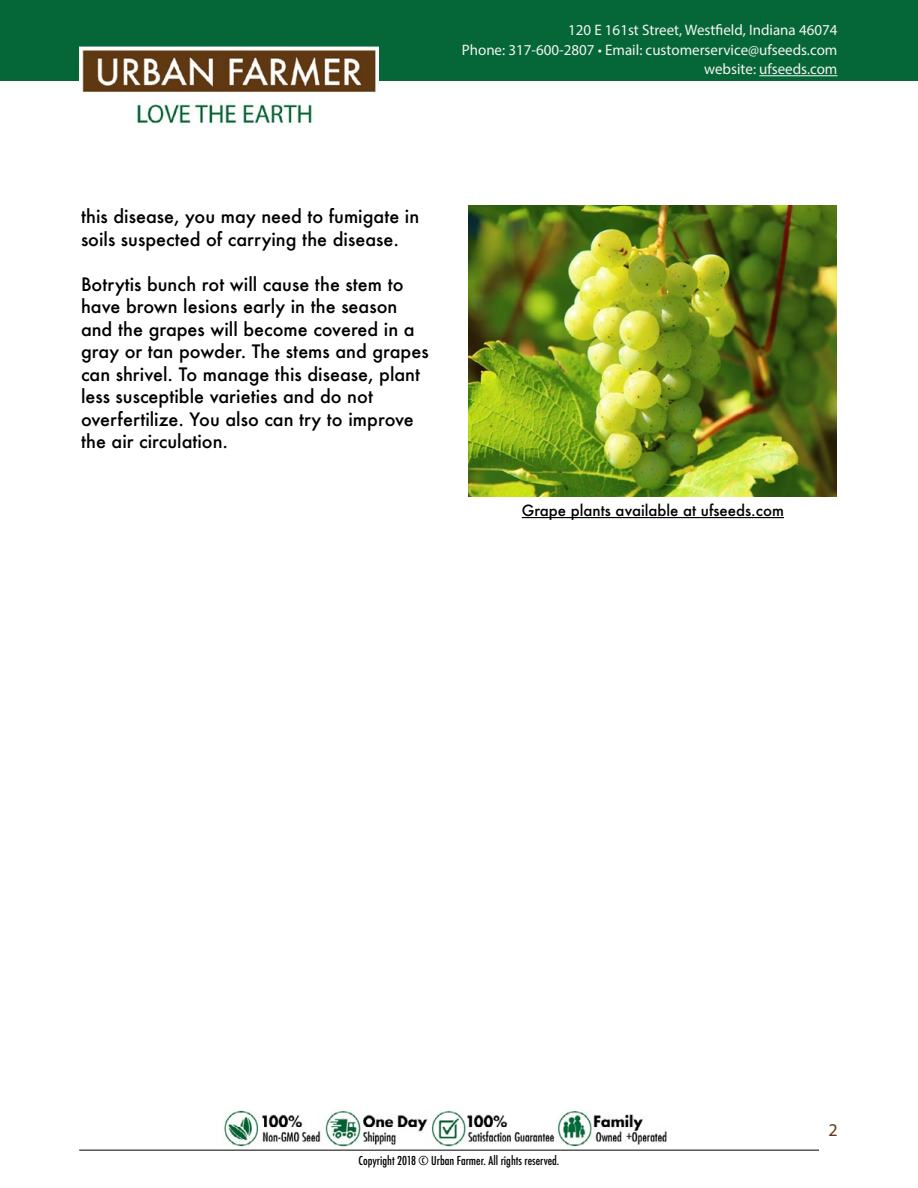
<style>
.page{position:relative;width:918px;height:1188px;background:#fff}
.page>*{position:absolute;margin:0;border:0;box-sizing:border-box;transform-origin:0 0}
.t1{font:500 18px/22.5px "Futura";color:#000}
.t2{font:18px "Myriad Pro";color:#603812}
.t3{font:15.15px/19.5px "Myriad Pro";color:#f5f3f1;text-align:right}
.t4{font:500 15px "Futura";color:#000}
.t5{font:500 condensed 12px "Futura";color:#000}
</style>
<div class="page">
<hr style="left:79px;top:1150px;width:740px;height:1px;background:#000">
<div style="left:0;top:0;width:918px;height:81px;background:#056738"></div>
<img style="left:468px;top:205px;width:369px;height:291px">
<hr style="left:522px;top:517px;width:262px;height:1px;background:#000">
<hr style="left:759px;top:75px;width:78px;height:1px;background:#f5f3f1">
<img style="left:223px;top:1110px;width:444px;height:37px">
<img style="left:79px;top:47px;width:299px;height:77px">
<p class="t3" style="left:462px;top:20px;width:377px">120 E 161st Street, Westfield, Indiana 46074<br>Phone: 317-600-2807 • Email: customerservice@ufseeds.com website: ufseeds.com</p>
<p class="t1" style="left:81px;top:205px;width:340px">this disease, you may need to fumigate in soils suspected of carrying the disease.</p>
<p class="t1" style="left:81px;top:272px;width:349px">Botrytis bunch rot will cause the stem to have brown lesions early in the season and the grapes will become covered in a gray or tan powder. The stems and grapes can shrivel. To manage this disease, plant less susceptible varieties and do not overfertilize. You also can try to improve the air circulation.</p>
<p class="t4" style="left:522px;top:500px;width:264px">Grape plants available at ufseeds.com</p>
<p class="t2" style="left:828px;top:1119px;width:11px">2</p>
<p class="t5" style="left:359px;top:1153px;width:202px">Copyright 2018 © Urban Farmer. All rights reserved.</p>
</div>
